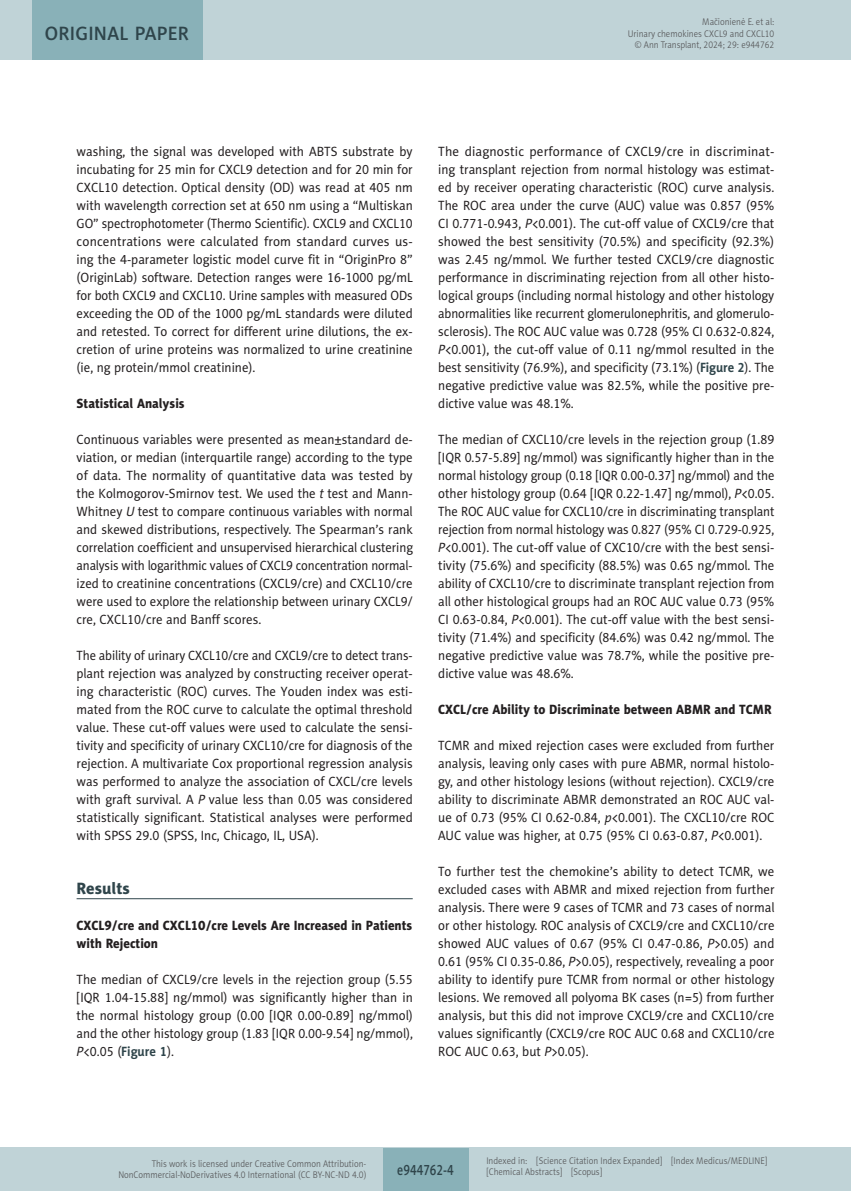
<style>
.page{position:relative;width:851px;height:1191px;background:#fff}
.page>*{position:absolute;margin:0;border:0;box-sizing:border-box;transform-origin:0 0}
.t1{font:19.5px "Naomi Sans EFN Medium";letter-spacing:.015em;color:#2f454b}
.AT_Headline_1{font:16.5px "Naomi Sans EFN Heavy";color:#2f454b}
.t2{font:15px "Naomi Sans EFN Medium";color:#2f454b;scale:.8 1}
.AT_Body{font:13.5px/18px "Naomi Sans EFN";color:#231f20;text-align:justify;scale:.95 1}
.AT_Body-2{font:13.5px/18px "Naomi Sans EFN";color:#231f20;text-align:justify}
.AT_Body-3{font:13.5px/18px "Naomi Sans EFN";color:#231f20;text-align:justify;scale:.93 1}
.AT_Headline_2{font:13.5px/18px "Naomi Sans EFN Heavy";color:#231f20;scale:.95 1}
.t3{font:9.75px/11.2px "Naomi Sans EFN Light";color:#57585a;text-align:right;scale:.9 1}
.s1{font-style:italic}
.s2{font-weight:700;color:#2f454b}
</style>
<div class="page">
<hr style="left:77px;top:898px;width:335px;height:1px;background:#2f454b">
<div style="left:0;top:1148px;width:850px;height:43px;background:#c0d3d7"></div>
<div style="left:383px;top:1147px;width:85px;height:43px;background:#89b1b8"></div>
<div style="left:0;top:0;width:850px;height:60px;background:#c0d3d7"></div>
<hr style="left:850px;top:0;width:1px;height:60px;background:#c0d3d7">
<div style="left:32px;top:0;width:170px;height:60px;background:#89b1b8"></div>
<h1 class="t1" style="left:45px;top:22px;width:146px">ORIGINAL PAPER</h1>
<p class="t3" style="left:627px;top:16px;width:164px">Mačionienė E. et al:<br>Urinary chemokines CXCL9 and CXCL10 © Ann Transplant, 2024; 29: e944762</p>
<p class="AT_Body" style="left:77px;top:142px;width:355px">washing, the signal was developed with ABTS substrate by incubating for 25 min for CXCL9 detection and for 20 min for CXCL10 detection. Optical density (OD) was read at 405 nm with wavelength correction set at 650 nm using a “Multiskan GO” spectrophotometer (Thermo Scientific). CXCL9 and CXCL10 concentrations were calculated from standard curves us&shy;ing the 4-parameter logistic model curve fit in “OriginPro 8” (OriginLab) software. Detection ranges were 16-1000 pg/mL for both CXCL9 and CXCL10. Urine samples with measured ODs exceeding the OD of the 1000 pg/mL standards were diluted and retested. To correct for different urine dilutions, the ex&shy;cretion of urine proteins was normalized to urine creatinine (ie, ng protein/mmol creatinine).</p>
<p class="AT_Headline_2" style="left:77px;top:394px;width:115px">Statistical Analysis</p>
<p class="AT_Body" style="left:77px;top:430px;width:355px">Continuous variables were presented as mean±standard de&shy;viation, or median (interquartile range) according to the type of data. The normality of quantitative data was tested by the Kolmogorov-Smirnov test. We used the <span class="s1">t</span> test and Mann-Whitney <span class="s1">U</span> test to compare continuous variables with normal and skewed distributions, respectively. The Spearman’s rank correlation coefficient and unsupervised hierarchical clustering analysis with logarithmic values of CXCL9 concentration normal&shy;ized to creatinine concentrations (CXCL9/cre) and CXCL10/cre were used to explore the relationship between urinary CXCL9/ cre, CXCL10/cre and Banff scores.</p>
<p class="AT_Body-3" style="left:77px;top:646px;width:363px">The ability of urinary CXCL10/cre and CXCL9/cre to detect trans&shy;plant rejection was analyzed by constructing receiver operat&shy;ing characteristic (ROC) curves. The Youden index was esti&shy;mated from the ROC curve to calculate the optimal threshold value. These cut-off values were used to calculate the sensi&shy;tivity and specificity of urinary CXCL10/cre for diagnosis of the rejection. A multivariate Cox proportional regression analysis was performed to analyze the association of CXCL/cre levels with graft survival. A <span class="s1">P</span> value less than 0.05 was considered statistically significant. Statistical analyses were performed with SPSS 29.0 (SPSS, Inc, Chicago, IL, USA).</p>
<p class="AT_Headline_1" style="left:77px;top:878px;width:55px">Results</p>
<p class="AT_Headline_2" style="left:77px;top:916px;width:355px">CXCL9/cre and CXCL10/cre Levels Are Increased in Patients with Rejection</p>
<p class="AT_Body" style="left:77px;top:970px;width:355px">The median of CXCL9/cre levels in the rejection group (5.55 [IQR 1.04-15.88] ng/mmol) was significantly higher than in the normal histology group (0.00 [IQR 0.00-0.89] ng/mmol) and the other histology group (1.83 [IQR 0.00-9.54] ng/mmol), <span class="s1">P</span>&lt;0.05 (<span class="s2">Figure 1</span>).</p>
<p class="AT_Body-2" style="left:438px;top:142px;width:337px">The diagnostic performance of CXCL9/cre in discriminat&shy;ing transplant rejection from normal histology was estimat&shy;ed by receiver operating characteristic (ROC) curve analysis.<br>The ROC area under the curve (AUC) value was 0.857 (95% CI 0.771-0.943, <span class="s1">P</span>&lt;0.001). The cut-off value of CXCL9/cre that showed the best sensitivity (70.5%) and specificity (92.3%) was 2.45 ng/mmol. We further tested CXCL9/cre diagnostic performance in discriminating rejection from all other histo&shy;logical groups (including normal histology and other histology abnormalities like recurrent glomerulonephritis, and glomerulo&shy;sclerosis). The ROC AUC value was 0.728 (95% CI 0.632-0.824, <span class="s1">P</span>&lt;0.001), the cut-off value of 0.11 ng/mmol resulted in the best sensitivity (76.9%), and specificity (73.1%) (<span class="s2">Figure 2</span>). The negative predictive value was 82.5%, while the positive pre&shy;dictive value was 48.1%.</p>
<p class="AT_Body" style="left:438px;top:430px;width:355px">The median of CXCL10/cre levels in the rejection group (1.89 [IQR 0.57-5.89] ng/mmol) was significantly higher than in the normal histology group (0.18 [IQR 0.00-0.37] ng/mmol) and the other histology group (0.64 [IQR 0.22-1.47] ng/mmol), <span class="s1">P</span>&lt;0.05.<br>The ROC AUC value for CXCL10/cre in discriminating transplant rejection from normal histology was 0.827 (95% CI 0.729-0.925, <span class="s1">P</span>&lt;0.001). The cut-off value of CXC10/cre with the best sensi&shy;tivity (75.6%) and specificity (88.5%) was 0.65 ng/mmol. The ability of CXCL10/cre to discriminate transplant rejection from all other histological groups had an ROC AUC value 0.73 (95% CI 0.63-0.84, <span class="s1">P</span>&lt;0.001). The cut-off value with the best sensi&shy;tivity (71.4%) and specificity (84.6%) was 0.42 ng/mmol. The negative predictive value was 78.7%, while the positive pre&shy;dictive value was 48.6%.</p>
<p class="AT_Headline_2" style="left:438px;top:700px;width:352px">CXCL/cre Ability to Discriminate between ABMR and TCMR</p>
<p class="AT_Body" style="left:438px;top:736px;width:355px">TCMR and mixed rejection cases were excluded from further analysis, leaving only cases with pure ABMR, normal histolo&shy;gy, and other histology lesions (without rejection). CXCL9/cre ability to discriminate ABMR demonstrated an ROC AUC val&shy;ue of 0.73 (95% CI 0.62-0.84, <span class="s1">p</span>&lt;0.001). The CXCL10/cre ROC AUC value was higher, at 0.75 (95% CI 0.63-0.87, <span class="s1">P</span>&lt;0.001).</p>
<p class="AT_Body" style="left:438px;top:862px;width:355px">To further test the chemokine’s ability to detect TCMR, we excluded cases with ABMR and mixed rejection from further analysis. There were 9 cases of TCMR and 73 cases of normal or other histology. ROC analysis of CXCL9/cre and CXCL10/cre showed AUC values of 0.67 (95% CI 0.47-0.86, <span class="s1">P</span>&gt;0.05) and 0.61 (95% CI 0.35-0.86, <span class="s1">P</span>&gt;0.05), respectively, revealing a poor ability to identify pure TCMR from normal or other histology lesions. We removed all polyoma BK cases (n=5) from further analysis, but this did not improve CXCL9/cre and CXCL10/cre values significantly (CXCL9/cre ROC AUC 0.68 and CXCL10/cre ROC AUC 0.63, but <span class="s1">P</span>&gt;0.05).</p>
<p class="t3" style="left:118px;top:1158px;width:277px">This work is licensed under Creative Common Attribution-<br>NonCommercial-NoDerivatives 4.0 International (CC BY-NC-ND 4.0)</p>
<p class="t2" style="left:397px;top:1160px;width:72px">e944762-4</p>
<p class="t3" style="left:486px;top:1155px;width:313px;text-align:left">Indexed in: [Science Citation Index Expanded] [Index Medicus/MEDLINE] [Chemical Abstracts] [Scopus]</p>
</div>
